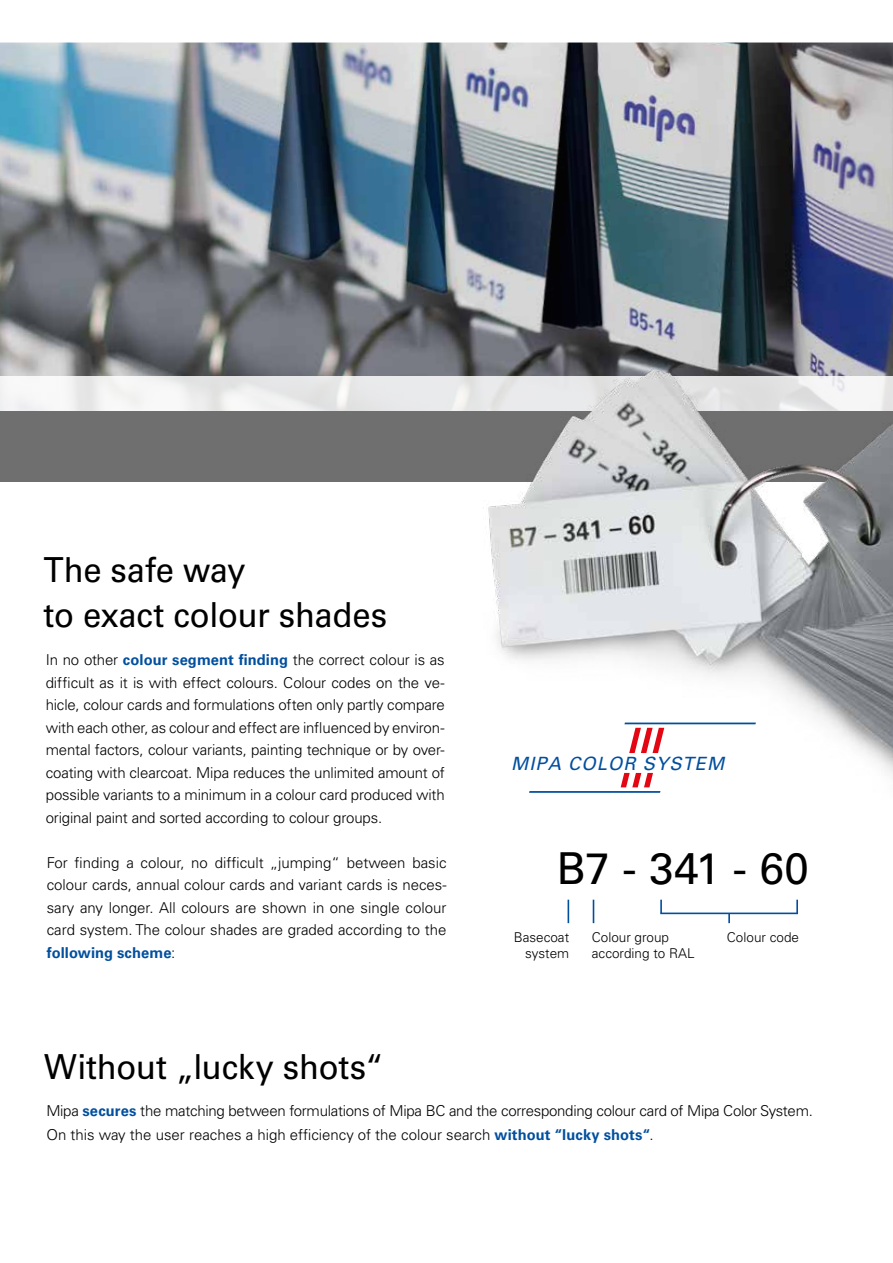
<style>
.page{position:relative;width:893px;height:1263px;background:#fff}
.page>*{position:absolute;margin:0;border:0;box-sizing:border-box;transform-origin:0 0}
.t1{font:43.95px "Univers LT Pro 55 Roman";color:#000}
.t2{font:34.5px/45px "Univers LT Pro 55 Roman";letter-spacing:-.01em;color:#000;scale:.95 1}
.t3{font:italic 18.3px "Univers LT Pro 55";letter-spacing:.06em;color:#004f9f}
.t4{font:300 15px/22.5px "Univers LT Pro 45";letter-spacing:-.01em;color:#000;text-align:justify}
.t5{font:700 15px "Univers LT Pro 65";letter-spacing:.005em;color:#004f9f}
.t6{font:300 13.5px/15.8px "Univers LT Pro 45";color:#000;text-align:right}
.s1{font-family:"Univers LT Pro 65";font-weight:700;color:#004f9f}
.s2{font-family:"Univers LT Pro 45";font-weight:300;color:#000}
</style>
<div class="page">
<img style="left:0;top:43px;width:893px;height:333px">
<svg style="left:568px;top:900px;width:1px;height:23px"></svg>
<svg style="left:593px;top:900px;width:1px;height:23px"></svg>
<svg style="left:796px;top:900px;width:2px;height:12px"></svg>
<svg style="left:660px;top:900px;width:2px;height:12px"></svg>
<svg style="left:728px;top:914px;width:2px;height:9px"></svg>
<hr style="left:660px;top:912px;width:138px;height:2px;background:#004f9f">
<svg style="left:0;top:376px;width:405px;height:36px;fill:#eee"></svg>
<div style="left:0;top:412px;width:893px;height:70px;background:#706f6f"></div>
<img style="left:405px;top:328px;width:488px;height:465px">
<h2 class="t2" style="left:44px;top:547px;width:363px">The safe way<br>to exact colour shades</h2>
<p class="t4" style="left:46px;top:649px;width:401px">In no other <span class="s1">colour segment finding</span> the correct colour is as difficult as it is with effect colours. Colour codes on the ve&shy;hicle, colour cards and formulations often only partly compare with each other, as colour and effect are influenced by environ&shy;mental factors, colour variants, painting technique or by over&shy;coating with clearcoat. Mipa reduces the unlimited amount of possible variants to a minimum in a colour card produced with original paint and sorted according to colour groups.</p>
<p class="t4" style="left:47px;top:851px;width:401px">For finding a colour, no difficult „jumping“ between basic colour cards, annual colour cards and variant cards is neces&shy;sary any longer. All colours are shown in one single colour card system. The colour shades are graded according to the</p>
<p class="t5" style="left:47px;top:944px;width:130px">following scheme<span class="s2">:</span></p>
<p class="t3" style="left:511px;top:752px;width:215px">MIPA COLOR SYSTEM</p>
<h1 class="t1" style="left:557px;top:842px;width:254px">B7 - 341 - 60</h1>
<p class="t6" style="left:514px;top:929px;width:57px">Basecoat system</p>
<p class="t6" style="left:592px;top:929px;width:104px;text-align:left">Colour group according to RAL</p>
<p class="t6" style="left:727px;top:929px;width:74px">Colour code</p>
<h2 class="t2" style="left:44px;top:1044px;width:359px">Without „lucky shots“</h2>
<p class="t4" style="left:46px;top:1098px;width:768px;line-height:24px">Mipa <span class="s1">secures</span> the matching between formulations of Mipa BC and the corresponding colour card of Mipa Color System.<br>On this way the user reaches a high efficiency of the colour search <span class="s1">without “lucky shots“</span>.</p>
</div>
